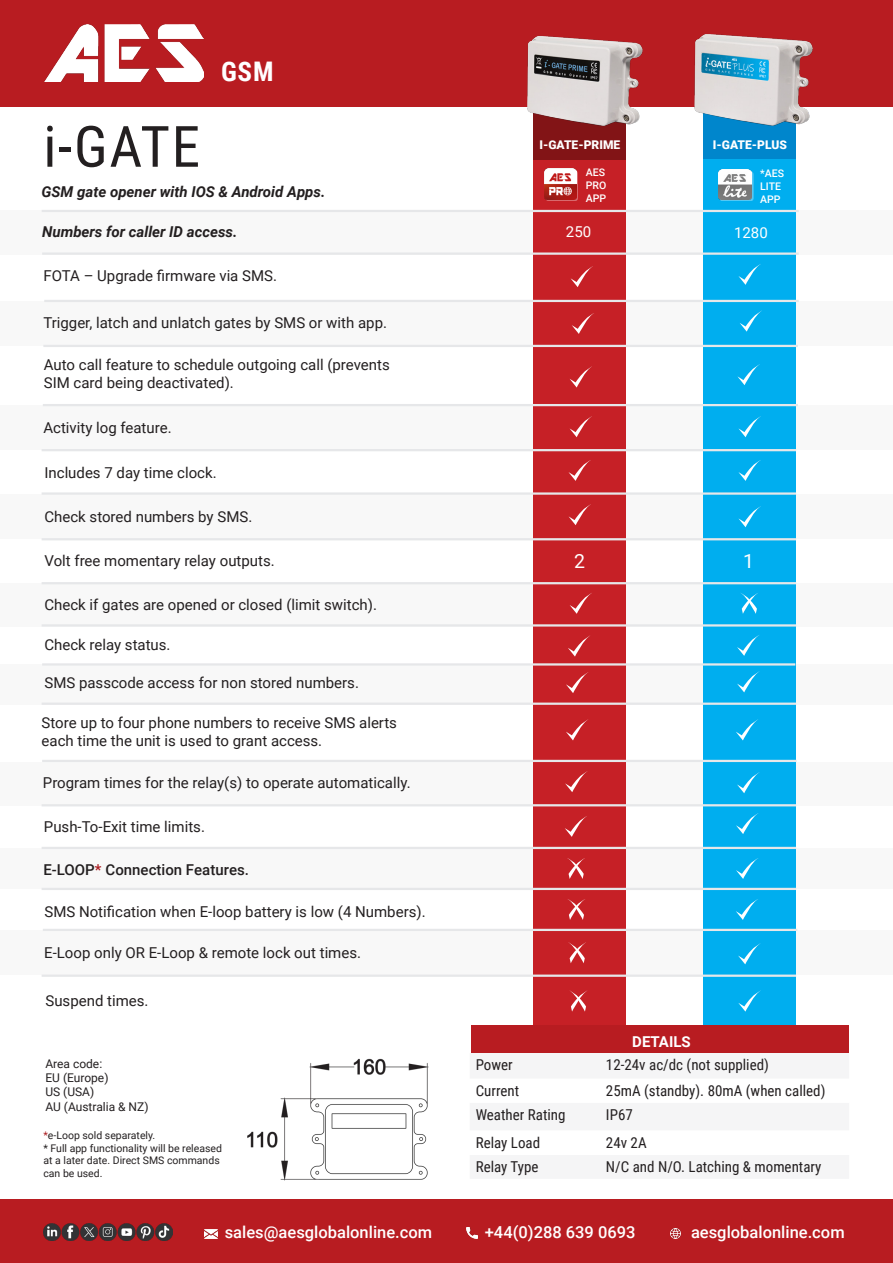
<style>
.page{position:relative;width:893px;height:1263px;background:#fff}
.page>*{position:absolute;margin:0;border:0;box-sizing:border-box;transform-origin:0 0}
.t1{font:57px "Roboto Condensed";color:#231f20}
.t2{font:700 27px "Roboto Condensed";color:#fff}
.t3{font:19.5px "Roboto";color:#fff}
.t4{font:500 16.5px "Roboto";color:#fff}
.t5{font:15px/18px "Roboto";color:#231f20}
.t6{font:15px "Roboto Condensed";color:#231f20}
.t7{font:italic 700 15px "Roboto";color:#231f20}
.t8{font:500 15px "Roboto";color:#231f20}
.t9{font:15px "Roboto";color:#fff}
.t10{font:700 15px "Roboto";color:#fff}
.t11{font:12px "Roboto";color:#231f20}
.t12{font:900 12px "Roboto";color:#fff}
.t13{font:10.5px/12.6px "Roboto";color:#231f20}
.t14{font:500 10.5px/12.6px "Roboto";color:#fff;text-align:justify}
.s1{color:#aa191d}
</style>
<div class="page">
<div style="left:0;top:0;width:893px;height:106px;background:#b81c21"></div>
<div style="left:0;top:210px;width:893px;height:45px;background:#f8f8f8"></div>
<div style="left:0;top:301px;width:893px;height:45px;background:#f8f8f8"></div>
<div style="left:0;top:406px;width:893px;height:44px;background:#f8f8f8"></div>
<div style="left:0;top:495px;width:893px;height:44px;background:#f8f8f8"></div>
<div style="left:0;top:583px;width:893px;height:43px;background:#f8f8f8"></div>
<div style="left:0;top:664px;width:893px;height:41px;background:#f8f8f8"></div>
<div style="left:0;top:762px;width:893px;height:43px;background:#f8f8f8"></div>
<div style="left:0;top:848px;width:893px;height:41px;background:#f8f8f8"></div>
<div style="left:0;top:930px;width:893px;height:44px;background:#f8f8f8"></div>
<div style="left:534px;top:158px;width:92px;height:867px;background:#c62026"></div>
<div style="left:704px;top:158px;width:92px;height:867px;background:#00aeef"></div>
<div style="left:534px;top:77px;width:92px;height:83px;background:#821416"></div>
<div style="left:704px;top:77px;width:92px;height:82px;background:#0086cc"></div>
<svg style="left:570px;top:416px;width:22px;height:21px"></svg>
<svg style="left:566px;top:719px;width:22px;height:21px"></svg>
<svg style="left:565px;top:771px;width:23px;height:21px"></svg>
<svg style="left:570px;top:593px;width:22px;height:21px"></svg>
<svg style="left:568px;top:635px;width:22px;height:22px"></svg>
<svg style="left:737px;top:635px;width:22px;height:21px"></svg>
<svg style="left:738px;top:460px;width:23px;height:21px"></svg>
<svg style="left:738px;top:416px;width:23px;height:21px"></svg>
<svg style="left:737px;top:671px;width:23px;height:21px"></svg>
<svg style="left:736px;top:719px;width:22px;height:21px"></svg>
<svg style="left:737px;top:772px;width:23px;height:21px"></svg>
<svg style="left:736px;top:813px;width:23px;height:21px"></svg>
<svg style="left:565px;top:816px;width:22px;height:21px"></svg>
<svg style="left:736px;top:858px;width:23px;height:21px"></svg>
<svg style="left:736px;top:899px;width:22px;height:21px"></svg>
<svg style="left:738px;top:943px;width:23px;height:21px"></svg>
<svg style="left:738px;top:990px;width:23px;height:21px"></svg>
<svg style="left:566px;top:672px;width:22px;height:21px"></svg>
<svg style="left:568px;top:460px;width:23px;height:21px"></svg>
<svg style="left:738px;top:506px;width:23px;height:21px"></svg>
<svg style="left:568px;top:504px;width:23px;height:21px"></svg>
<svg style="left:740px;top:311px;width:22px;height:21px"></svg>
<svg style="left:738px;top:264px;width:23px;height:21px"></svg>
<svg style="left:737px;top:364px;width:23px;height:21px"></svg>
<svg style="left:572px;top:313px;width:22px;height:21px"></svg>
<svg style="left:571px;top:266px;width:22px;height:21px"></svg>
<svg style="left:570px;top:366px;width:22px;height:22px"></svg>
<svg style="left:567px;top:858px;width:18px;height:21px"></svg>
<svg style="left:568px;top:899px;width:17px;height:21px"></svg>
<svg style="left:568px;top:942px;width:18px;height:21px"></svg>
<svg style="left:570px;top:990px;width:17px;height:21px"></svg>
<hr style="left:42px;top:252px;width:757px;height:3px;background:#e6e7e9">
<hr style="left:42px;top:210px;width:757px;height:2px;background:#e6e7e9">
<hr style="left:43px;top:345px;width:755px;height:2px;background:#e6e7e9">
<hr style="left:44px;top:300px;width:755px;height:2px;background:#e6e7e9">
<hr style="left:43px;top:404px;width:755px;height:2px;background:#e6e7e9">
<hr style="left:42px;top:449px;width:754px;height:2px;background:#e6e7e9">
<hr style="left:42px;top:492px;width:754px;height:3px;background:#e6e7e9">
<hr style="left:42px;top:624px;width:754px;height:2px;background:#e6e7e9">
<hr style="left:42px;top:663px;width:753px;height:2px;background:#e6e7e9">
<hr style="left:42px;top:582px;width:754px;height:2px;background:#e6e7e9">
<hr style="left:42px;top:538px;width:754px;height:2px;background:#e6e7e9">
<hr style="left:42px;top:702px;width:754px;height:3px;background:#e6e7e9">
<hr style="left:42px;top:760px;width:755px;height:2px;background:#e6e7e9">
<hr style="left:42px;top:804px;width:754px;height:2px;background:#e6e7e9">
<hr style="left:42px;top:847px;width:754px;height:2px;background:#e6e7e9">
<hr style="left:42px;top:888px;width:754px;height:2px;background:#e6e7e9">
<hr style="left:43px;top:929px;width:754px;height:2px;background:#e6e7e9">
<hr style="left:42px;top:974px;width:754px;height:3px;background:#e6e7e9">
<div style="left:720px;top:170px;width:33px;height:31px;background:#fff;opacity:.33"></div>
<img style="left:718px;top:169px;width:34px;height:31px">
<div style="left:546px;top:170px;width:32px;height:31px;background:#fff;opacity:.33"></div>
<img style="left:544px;top:169px;width:32px;height:30px">
<img style="left:511px;top:36px;width:147px;height:99px">
<img style="left:688px;top:34px;width:134px;height:104px">
<img style="left:44px;top:25px;width:160px;height:57px">
<div style="left:471px;top:1025px;width:377px;height:28px;background:#b81c21"></div>
<img style="left:247px;top:1058px;width:182px;height:122px">
<div style="left:0;top:1200px;width:893px;height:63px;background:#b81c21"></div>
<img style="left:44px;top:1223px;width:128px;height:18px">
<svg style="left:670px;top:1229px;width:11px;height:10px"></svg>
<svg style="left:467px;top:1227px;width:10px;height:11px"></svg>
<svg style="left:204px;top:1229px;width:13px;height:9px"></svg>
<svg style="left:741px;top:593px;width:17px;height:21px"></svg>
<p class="t1" style="left:43px;top:107px;width:158px">i-GATE</p>
<p class="t2" style="left:221px;top:53px;width:54px">GSM</p>
<p class="t7" style="left:42px;top:181px;width:285px">GSM gate opener with IOS &amp; Android Apps.</p>
<p class="t7" style="left:42px;top:221px;width:197px">Numbers for caller ID access.</p>
<p class="t5" style="left:43px;top:267px;width:235px">FOTA – Upgrade firmware via SMS.</p>
<p class="t5" style="left:43px;top:313px;width:345px">Trigger, latch and unlatch gates by SMS or with app.</p>
<p class="t5" style="left:44px;top:355px;width:347px">Auto call feature to schedule outgoing call (prevents<br>SIM card being deactivated).</p>
<p class="t5" style="left:43px;top:418px;width:130px">Activity log feature.</p>
<p class="t5" style="left:44px;top:463px;width:174px">Includes 7 day time clock.</p>
<p class="t5" style="left:44px;top:507px;width:209px">Check stored numbers by SMS.</p>
<p class="t12" style="left:539px;top:136px;width:82px">I-GATE-PRIME</p>
<p class="t12" style="left:713px;top:136px;width:76px">I-GATE-PLUS</p>
<p class="t14" style="left:586px;top:166px;width:22px">AES PRO APP</p>
<p class="t14" style="left:760px;top:167px;width:25px;text-align:left">*AES<br>LITE<br>APP</p>
<p class="t9" style="left:566px;top:221px;width:27px">250</p>
<p class="t9" style="left:734px;top:222px;width:35px">1280</p>
<p class="t5" style="left:44px;top:551px;width:232px">Volt free momentary relay outputs.</p>
<p class="t3" style="left:574px;top:548px;width:12px">2</p>
<p class="t3" style="left:743px;top:548px;width:12px">1</p>
<p class="t5" style="left:44px;top:595px;width:334px">Check if gates are opened or closed (limit switch).</p>
<p class="t5" style="left:44px;top:635px;width:128px">Check relay status.</p>
<p class="t5" style="left:44px;top:673px;width:316px">SMS passcode access for non stored numbers.</p>
<p class="t5" style="left:42px;top:713px;width:357px">Store up to four phone numbers to receive SMS alerts each time the unit is used to grant access.</p>
<p class="t5" style="left:43px;top:773px;width:369px">Program times for the relay(s) to operate automatically.</p>
<p class="t5" style="left:44px;top:817px;width:163px">Push-To-Exit time limits.</p>
<p class="t8" style="left:43px;top:859px;width:207px">E-LOOP<span class="s1">*</span> Connection Features.</p>
<p class="t5" style="left:44px;top:902px;width:383px">SMS Notification when E-loop battery is low (4 Numbers).</p>
<p class="t5" style="left:44px;top:943px;width:318px">E-Loop only OR E-Loop &amp; remote lock out times.</p>
<p class="t5" style="left:45px;top:991px;width:105px">Suspend times.</p>
<p class="t11" style="left:45px;top:1055px;width:58px">Area code:</p>
<p class="t11" style="left:45px;top:1069px;width:65px">EU (Europe)</p>
<p class="t11" style="left:45px;top:1084px;width:50px">US (USA)</p>
<p class="t11" style="left:45px;top:1098px;width:105px">AU (Australia &amp; NZ)</p>
<p class="t13" style="left:43px;top:1129px;width:113px"><span class="s1">*</span>e-Loop sold separately.</p>
<p class="t13" style="left:43px;top:1141px;width:180px">* Full app functionality will be released at a later date. Direct SMS commands can be used.</p>
<p class="t10" style="left:632px;top:1031px;width:60px">DETAILS</p>
<p class="t6" style="left:476px;top:1054px;width:39px">Power</p>
<p class="t6" style="left:606px;top:1054px;width:165px">12-24v ac/dc (not supplied)</p>
<p class="t6" style="left:476px;top:1080px;width:45px">Current</p>
<p class="t6" style="left:606px;top:1080px;width:221px">25mA (standby). 80mA (when called)</p>
<p class="t6" style="left:476px;top:1104px;width:91px">Weather Rating</p>
<p class="t6" style="left:606px;top:1104px;width:28px">IP67</p>
<p class="t6" style="left:476px;top:1132px;width:66px">Relay Load</p>
<p class="t6" style="left:606px;top:1132px;width:42px">24v 2A</p>
<p class="t6" style="left:476px;top:1156px;width:64px">Relay Type</p>
<p class="t6" style="left:606px;top:1156px;width:217px">N/C and N/O. Latching &amp; momentary</p>
<p class="t4" style="left:225px;top:1220px;width:209px">sales@aesglobalonline.com</p>
<p class="t4" style="left:485px;top:1221px;width:152px">+44(0)288 639 0693</p>
<p class="t4" style="left:691px;top:1221px;width:155px">aesglobalonline.com</p>
</div>
